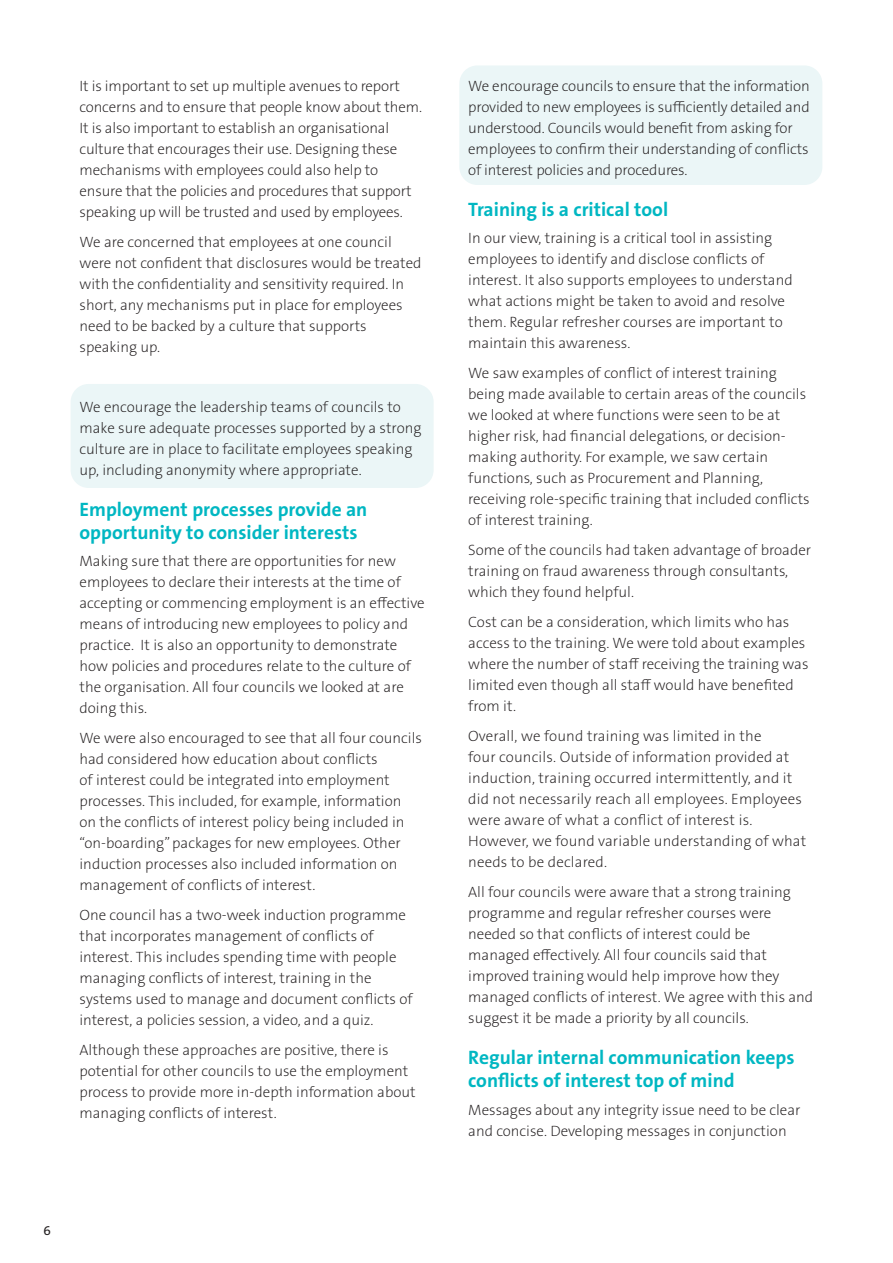
<style>
.page{position:relative;width:893px;height:1263px;background:#fff}
.page>*{position:absolute;margin:0;border:0;box-sizing:border-box;transform-origin:0 0}
.Heading_2{font:700 19.5px/23.4px "The Sans OT7";color:#00b7c2}
.body_text{font:200 15px/21px "The Sans OT2";color:#231f20}
.t1{font:13.5px "The Sans OT5 Plain";color:#231f20}
</style>
<div class="page">
<div style="left:459px;top:65px;width:363px;height:120px;background:#ebf6f7;border-radius:18px"></div>
<div style="left:71px;top:384px;width:363px;height:104px;background:#ebf6f7;border-radius:18px"></div>
<p class="body_text" style="left:80px;top:75px;width:344px">It is important to set up multiple avenues to report concerns and to ensure that people know about them.<br>It is also important to establish an organisational culture that encourages their use. Designing these mechanisms with employees could also help to ensure that the policies and procedures that support speaking up will be trusted and used by employees.</p>
<p class="body_text" style="left:80px;top:231px;width:344px">We are concerned that employees at one council were not confident that disclosures would be treated with the confidentiality and sensitivity required. In short, any mechanisms put in place for employees need to be backed by a culture that supports speaking up.</p>
<p class="body_text" style="left:80px;top:396px;width:343px">We encourage the leadership teams of councils to make sure adequate processes supported by a strong culture are in place to facilitate employees speaking up, including anonymity where appropriate.</p>
<p class="Heading_2" style="left:80px;top:497px;width:289px">Employment processes provide an opportunity to consider interests</p>
<p class="body_text" style="left:80px;top:551px;width:347px">Making sure that there are opportunities for new employees to declare their interests at the time of accepting or commencing employment is an effective means of introducing new employees to policy and practice. It is also an opportunity to demonstrate how policies and procedures relate to the culture of the organisation. All four councils we looked at are doing this.</p>
<p class="body_text" style="left:80px;top:728px;width:344px">We were also encouraged to see that all four councils had considered how education about conflicts<br>of interest could be integrated into employment processes. This included, for example, information<br>on the conflicts of interest policy being included in “on-boarding” packages for new employees. Other induction processes also included information on management of conflicts of interest.</p>
<p class="body_text" style="left:80px;top:905px;width:335px">One council has a two-week induction programme that incorporates management of conflicts of interest. This includes spending time with people managing conflicts of interest, training in the systems used to manage and document conflicts of interest, a policies session, a video, and a quiz.</p>
<p class="body_text" style="left:80px;top:1040px;width:338px">Although these approaches are positive, there is potential for other councils to use the employment process to provide more in-depth information about managing conflicts of interest.</p>
<p class="t1" style="left:44px;top:1221px;width:9px">6</p>
<p class="body_text" style="left:468px;top:75px;width:343px">We encourage councils to ensure that the information provided to new employees is sufficiently detailed and understood. Councils would benefit from asking for employees to confirm their understanding of conflicts of interest policies and procedures.</p>
<p class="Heading_2" style="left:468px;top:197px;width:201px">Training is a critical tool</p>
<p class="body_text" style="left:468px;top:227px;width:326px">In our view, training is a critical tool in assisting employees to identify and disclose conflicts of interest. It also supports employees to understand what actions might be taken to avoid and resolve them. Regular refresher courses are important to maintain this awareness.</p>
<p class="body_text" style="left:468px;top:362px;width:343px">We saw examples of conflict of interest training being made available to certain areas of the councils we looked at where functions were seen to be at higher risk, had financial delegations, or decision&shy;making authority. For example, we saw certain functions, such as Procurement and Planning, receiving role-specific training that included conflicts of interest training.</p>
<p class="body_text" style="left:468px;top:539px;width:344px">Some of the councils had taken advantage of broader training on fraud awareness through consultants, which they found helpful.</p>
<p class="body_text" style="left:468px;top:611px;width:342px">Cost can be a consideration, which limits who has access to the training. We were told about examples where the number of staff receiving the training was limited even though all staff would have benefited from it.</p>
<p class="body_text" style="left:468px;top:725px;width:339px">Overall, we found training was limited in the<br>four councils. Outside of information provided at induction, training occurred intermittently, and it did not necessarily reach all employees. Employees were aware of what a conflict of interest is.<br>However, we found variable understanding of what needs to be declared.</p>
<p class="body_text" style="left:468px;top:881px;width:346px">All four councils were aware that a strong training programme and regular refresher courses were needed so that conflicts of interest could be managed effectively. All four councils said that improved training would help improve how they managed conflicts of interest. We agree with this and suggest it be made a priority by all councils.</p>
<p class="Heading_2" style="left:468px;top:1046px;width:328px">Regular internal communication keeps conflicts of interest top of mind</p>
<p class="body_text" style="left:468px;top:1099px;width:334px">Messages about any integrity issue need to be clear and concise. Developing messages in conjunction</p>
</div>
